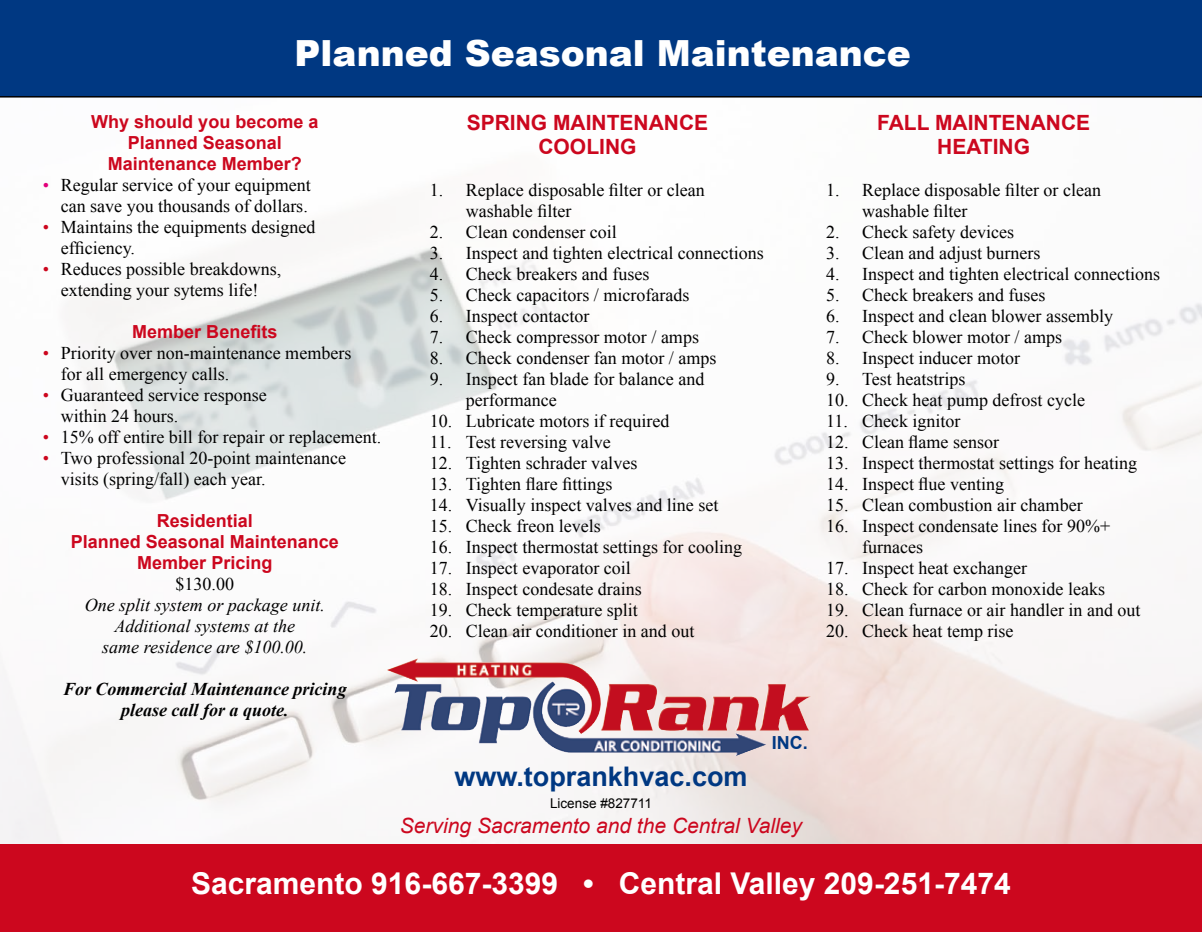
<style>
.page{position:relative;width:1202px;height:932px;background:#fff}
.page>*{position:absolute;margin:0;border:0;box-sizing:border-box;transform-origin:0 0}
.t1{font:900 36px "Arial";color:#fff}
.t2{font:700 30px "Arial";color:#fff}
.t3{font:700 27px "Arial";color:#003882}
.t4{font:700 21px/24px "Arial";color:#cc071e;text-align:center}
.t5{font:italic 21px "Arial";color:#cc071e}
.t6{font:18px/21px "Times New Roman";color:#000}
.t7{font:700 18px/21px "Arial";color:#cc071e;text-align:center}
.t8{font:italic 18px/21px "Times New Roman";color:#000;text-align:center}
.t9{font:italic 700 18px/21px "Times New Roman";color:#000;text-align:center}
.t10{font:700 18px "Arial";color:#003882}
.t11{font:13.5px "Arial";color:#000}
.s1{color:#e2007a}
.s2{color:#cc071e}
</style>
<div class="page">
<img style="left:0;top:248px;width:1202px;height:596px">
<div style="left:0;top:0;width:1202px;height:98px;background:#003882"></div>
<div style="left:0;top:844px;width:1202px;height:88px;background:#cc071e"></div>
<img style="left:387px;top:658px;width:350px;height:94px">
<h1 class="t1" style="left:295px;top:27px;width:618px">Planned Seasonal Maintenance</h1>
<p class="t7" style="left:91px;top:112px;width:229px">Why should you become a<br>Planned Seasonal<br>Maintenance Member?</p>
<p class="t6" style="left:43px;top:174px;width:269px;text-align:right"><span class="s1">•</span> Regular service of your equipment can save you thousands of dollars.</p>
<p class="t6" style="left:61px;top:216px;width:256px;text-indent:-18px"><span class="s2">•</span> Maintains the equipments designed efficiency.</p>
<p class="t6" style="left:43px;top:258px;width:240px;text-align:center"><span class="s2">•</span> Reduces possible breakdowns, extending your sytems life!</p>
<p class="t7" style="left:132px;top:322px;width:147px">Member Benefits</p>
<p class="t6" style="left:61px;top:342px;width:292px;text-indent:-18px"><span class="s2">•</span> Priority over non-maintenance members for all emergency calls.</p>
<p class="t6" style="left:61px;top:384px;width:207px;text-indent:-18px"><span class="s2">•</span> Guaranteed service response within 24 hours.</p>
<p class="t6" style="left:43px;top:426px;width:340px"><span class="s2">•</span> 15% off entire bill for repair or replacement.</p>
<p class="t6" style="left:61px;top:447px;width:287px;text-indent:-18px"><span class="s2">•</span> Two professional 20-point maintenance visits (spring/fall) each year.</p>
<p class="t7" style="left:71px;top:511px;width:270px">Residential<br>Planned Seasonal Maintenance<br>Member Pricing</p>
<p class="t6" style="left:176px;top:573px;width:60px">$130.00</p>
<p class="t8" style="left:85px;top:594px;width:241px">One split system or package unit.<br>Additional systems at the<br>same residence are $100.00.</p>
<p class="t9" style="left:63px;top:678px;width:285px">For Commercial Maintenance pricing please call for a quote.</p>
<p class="t4" style="left:466px;top:111px;width:243px">SPRING MAINTENANCE<br>COOLING</p>
<p class="t6" style="left:466px;top:179px;width:240px;text-indent:-36px">1. Replace disposable filter or clean washable filter</p>
<p class="t6" style="left:430px;top:221px;width:188px">2. Clean condenser coil</p>
<p class="t6" style="left:430px;top:242px;width:335px">3. Inspect and tighten electrical connections</p>
<p class="t6" style="left:430px;top:263px;width:221px">4. Check breakers and fuses</p>
<p class="t6" style="left:430px;top:284px;width:261px">5. Check capacitors / microfarads</p>
<p class="t6" style="left:430px;top:305px;width:161px">6. Inspect contactor</p>
<p class="t6" style="left:430px;top:326px;width:270px">7. Check compressor motor / amps</p>
<p class="t6" style="left:430px;top:347px;width:288px">8. Check condenser fan motor / amps</p>
<p class="t6" style="left:466px;top:368px;width:240px;text-indent:-36px">9. Inspect fan blade for balance and performance</p>
<p class="t6" style="left:430px;top:410px;width:241px">10. Lubricate motors if required</p>
<p class="t6" style="left:430px;top:431px;width:182px">11. Test reversing valve</p>
<p class="t6" style="left:430px;top:452px;width:209px">12. Tighten schrader valves</p>
<p class="t6" style="left:430px;top:473px;width:184px">13. Tighten flare fittings</p>
<p class="t6" style="left:430px;top:494px;width:290px">14. Visually inspect valves and line set</p>
<p class="t6" style="left:430px;top:515px;width:172px">15. Check freon levels</p>
<p class="t6" style="left:430px;top:536px;width:313px">16. Inspect thermostat settings for cooling</p>
<p class="t6" style="left:430px;top:557px;width:202px">17. Inspect evaporator coil</p>
<p class="t6" style="left:430px;top:578px;width:213px">18. Inspect condesate drains</p>
<p class="t6" style="left:430px;top:599px;width:209px">19. Check temperature split</p>
<p class="t6" style="left:430px;top:620px;width:266px">20. Clean air conditioner in and out</p>
<p class="t4" style="left:877px;top:111px;width:215px">FALL MAINTENANCE<br>HEATING</p>
<p class="t6" style="left:862px;top:179px;width:240px;text-indent:-36px">1. Replace disposable filter or clean washable filter</p>
<p class="t6" style="left:826px;top:221px;width:189px">2. Check safety devices</p>
<p class="t6" style="left:826px;top:242px;width:216px">3. Clean and adjust burners</p>
<p class="t6" style="left:826px;top:263px;width:335px">4. Inspect and tighten electrical connections</p>
<p class="t6" style="left:826px;top:284px;width:221px">5. Check breakers and fuses</p>
<p class="t6" style="left:826px;top:305px;width:288px">6. Inspect and clean blower assembly</p>
<p class="t6" style="left:826px;top:326px;width:237px">7. Check blower motor / amps</p>
<p class="t6" style="left:826px;top:347px;width:195px">8. Inspect inducer motor</p>
<p class="t6" style="left:826px;top:368px;width:141px">9. Test heatstrips</p>
<p class="t6" style="left:826px;top:389px;width:260px">10. Check heat pump defrost cycle</p>
<p class="t6" style="left:826px;top:410px;width:136px">11. Check ignitor</p>
<p class="t6" style="left:826px;top:431px;width:174px">12. Clean flame sensor</p>
<p class="t6" style="left:826px;top:452px;width:312px">13. Inspect thermostat settings for heating</p>
<p class="t6" style="left:826px;top:473px;width:179px">14. Inspect flue venting</p>
<p class="t6" style="left:826px;top:494px;width:258px">15. Clean combustion air chamber</p>
<p class="t6" style="left:862px;top:515px;width:250px;text-indent:-36px">16. Inspect condensate lines for 90%+ furnaces</p>
<p class="t6" style="left:826px;top:557px;width:202px">17. Inspect heat exchanger</p>
<p class="t6" style="left:826px;top:578px;width:280px">18. Check for carbon monoxide leaks</p>
<p class="t6" style="left:826px;top:599px;width:316px">19. Clean furnace or air handler in and out</p>
<p class="t6" style="left:826px;top:620px;width:189px">20. Check heat temp rise</p>
<p class="t10" style="left:771px;top:731px;width:37px">INC.</p>
<h3 class="t3" style="left:454px;top:758px;width:295px">www.toprankhvac.com</h3>
<p class="t11" style="left:550px;top:794px;width:103px">License #827711</p>
<p class="t5" style="left:400px;top:812px;width:403px">Serving Sacramento and the Central Valley</p>
<h2 class="t2" style="left:191px;top:864px;width:821px">Sacramento 916-667-3399 • Central Valley 209-251-7474</h2>
</div>
